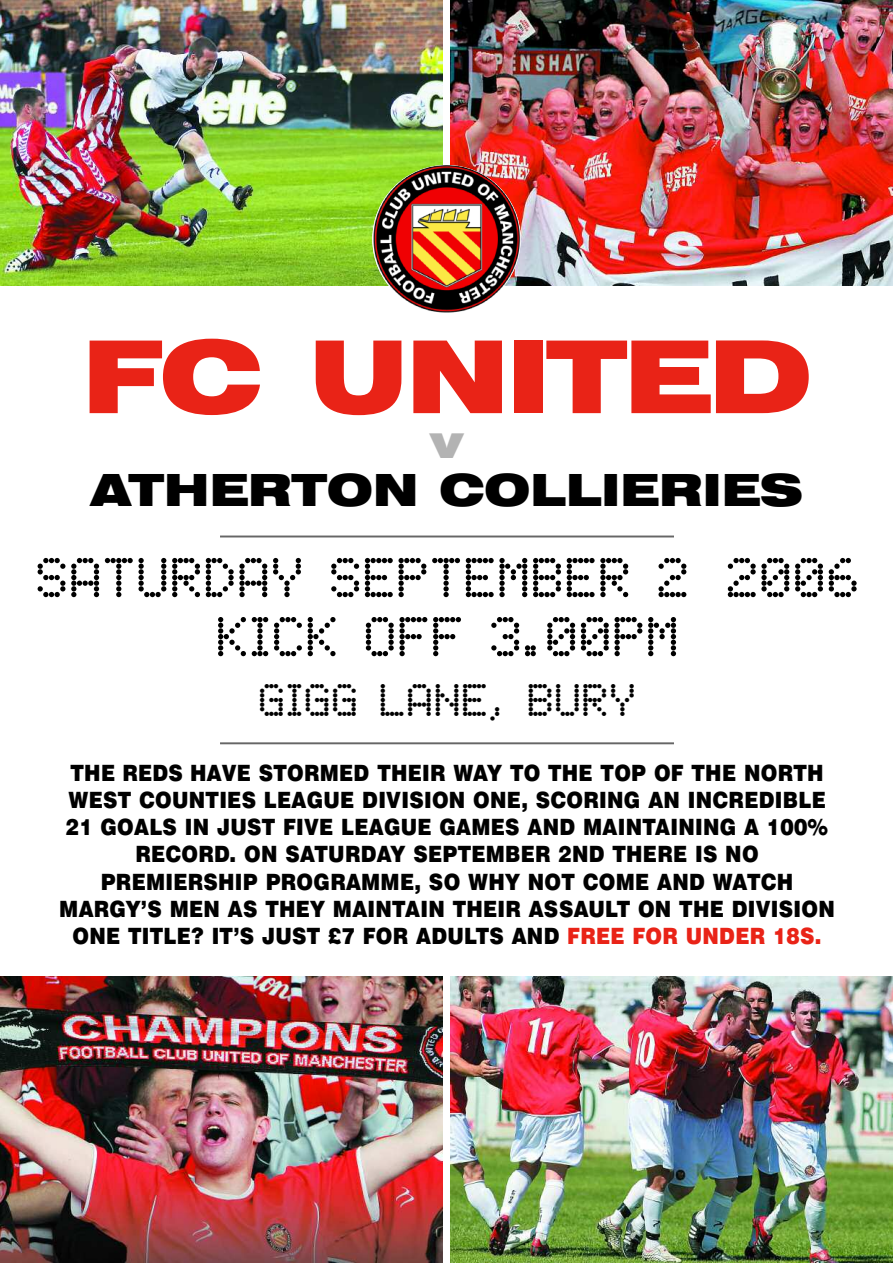
<style>
.page{position:relative;width:893px;height:1263px;background:#fff}
.page>*{position:absolute;margin:0;border:0;box-sizing:border-box;transform-origin:0 0}
.t1{font:900 expanded 100.5px "Swiss 721 BT";letter-spacing:-.04em;color:#e92317}
.t2{font:57.15px/59.1px "Dot Matrix Two";color:#000;text-align:center}
.t3{font:46.65px "Dot Matrix Two";color:#000}
.t4{font:900 expanded 44.4px "Swiss 721 BT";letter-spacing:-.01em;color:#000}
.t5{font:900 expanded 43.95px "Swiss 721 BT";color:#b3b3b3}
.t6{font:900 22.5px/27px "Swiss 721 BT";letter-spacing:.015em;color:#000;text-align:center;scale:.9 1}
.s1{color:#e92317}
</style>
<div class="page">
<img style="left:0;top:976px;width:442px;height:286px">
<img style="left:451px;top:976px;width:442px;height:286px">
<hr style="left:220px;top:742px;width:454px;height:2px;background:#666">
<img style="left:0;top:0;width:442px;height:286px">
<img style="left:451px;top:0;width:442px;height:286px">
<img style="left:372px;top:165px;width:149px;height:148px;border-radius:50%">
<hr style="left:220px;top:535px;width:454px;height:2px;background:#666">
<h1 class="t1" style="left:82px;top:341px;width:732px">FC UNITED</h1>
<h3 class="t5" style="left:430px;top:426px;width:35px">v</h3>
<h3 class="t4" style="left:91px;top:474px;width:714px">ATHERTON COLLIERIES</h3>
<h2 class="t2" style="left:35px;top:548px;width:826px">SATURDAY SEPTEMBER 2 2006<br>KICK OFF 3.00PM</h2>
<h3 class="t3" style="left:258px;top:672px;width:380px">GIGG LANE, BURY</h3>
<p class="t6" style="left:59px;top:762px;width:863px">THE REDS HAVE STORMED THEIR WAY TO THE TOP OF THE NORTH WEST COUNTIES LEAGUE DIVISION ONE, SCORING AN INCREDIBLE 21 GOALS IN JUST FIVE LEAGUE GAMES AND MAINTAINING A 100% RECORD. ON SATURDAY SEPTEMBER 2ND THERE IS NO PREMIERSHIP PROGRAMME, SO WHY NOT COME AND WATCH MARGY’S MEN AS THEY MAINTAIN THEIR ASSAULT ON THE DIVISION ONE TITLE? IT’S JUST £7 FOR ADULTS AND <span class="s1">FREE FOR UNDER 18S.</span></p>
</div>
